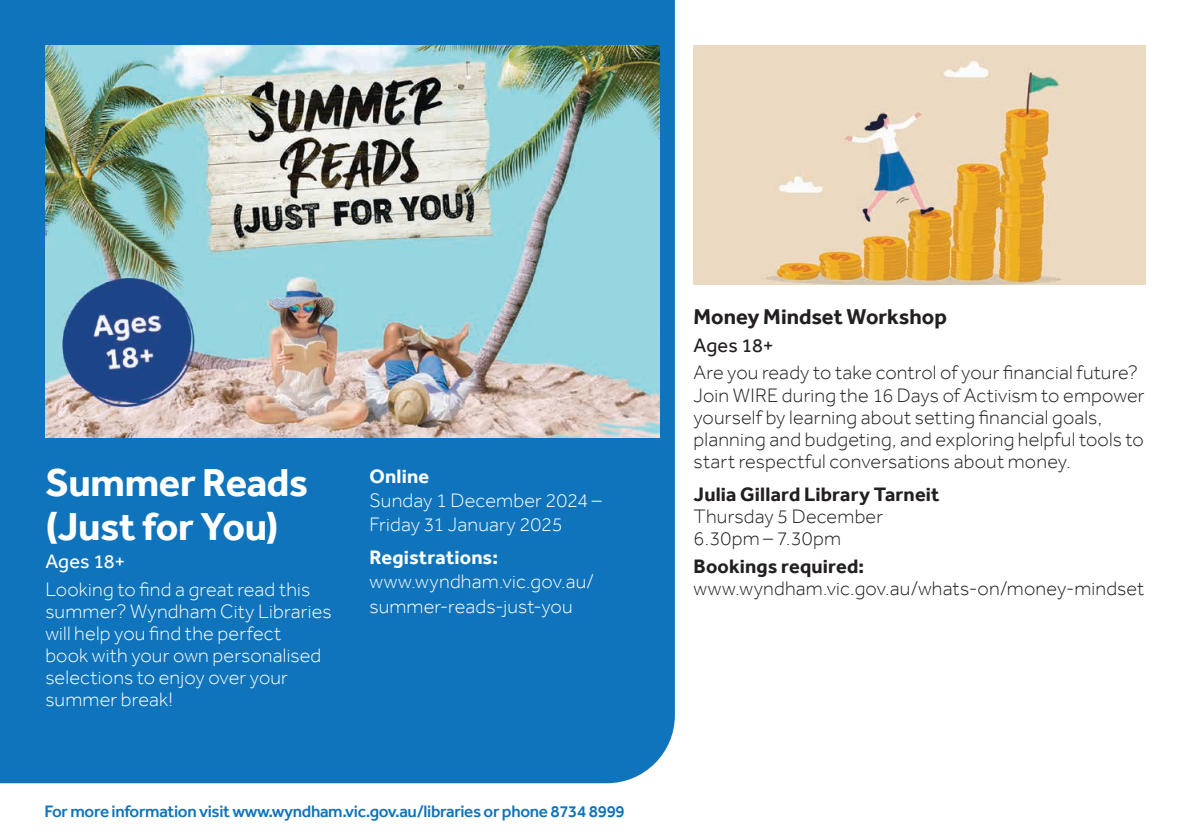
<style>
.page{position:relative;width:1191px;height:840px;background:#fff}
.page>*{position:absolute;margin:0;border:0;box-sizing:border-box;transform-origin:0 0}
.Feature_heading{font:700 40px/44px "Effra";letter-spacing:-.01em;color:#fff}
.t1{font:700 22px "Effra";color:#231f20}
.body{font:300 20px/22px "Effra";letter-spacing:.01em;color:#231f20}
.body-2{font:300 20px/22px "Effra";letter-spacing:.01em;color:#fff}
.Location{font:700 20px "Effra";letter-spacing:.01em;color:#231f20}
.Date_time{font:300 20px "Effra";letter-spacing:.01em;color:#231f20}
.Location-2{font:700 20px "Effra";letter-spacing:.01em;color:#fff}
.Age{font:20px "Effra";letter-spacing:.005em;color:#231f20}
.Age-2{font:20px "Effra";letter-spacing:.005em;color:#fff}
.t2{font:500 17px "Effra";letter-spacing:-.02em;color:#0f74bb}
</style>
<div class="page">
<div style="left:0;top:0;width:675px;height:782px;background:#0f74bb"></div>
<img style="left:45px;top:45px;width:614px;height:392px">
<img style="left:693px;top:45px;width:452px;height:240px">
<p class="Feature_heading" style="left:45px;top:460px;width:264px">Summer Reads (Just for You)</p>
<p class="Age-2" style="left:45px;top:549px;width:82px">Ages 18+</p>
<p class="body-2" style="left:45px;top:577px;width:288px">Looking to find a great read this summer? Wyndham City Libraries will help you find the perfect<br>book with your own personalised selections to enjoy over your summer break!</p>
<p class="Location-2" style="left:369px;top:464px;width:61px">Online</p>
<p class="body-2" style="left:369px;top:488px;width:234px;line-height:24px">Sunday 1 December 2024 –<br>Friday 31 January 2025</p>
<p class="Location-2" style="left:369px;top:545px;width:130px">Registrations:</p>
<p class="body-2" style="left:369px;top:569px;width:226px;line-height:24px">www.wyndham.vic.gov.au/ summer-reads-just-you</p>
<p class="t2" style="left:44px;top:801px;width:582px">For more information visit www.wyndham.vic.gov.au/libraries or phone 8734 8999</p>
<p class="t1" style="left:693px;top:303px;width:255px">Money Mindset Workshop</p>
<p class="Age" style="left:693px;top:333px;width:82px">Ages 18+</p>
<p class="body" style="left:693px;top:361px;width:452px">Are you ready to take control of your financial future?<br>Join WIRE during the 16 Days of Activism to empower yourself by learning about setting financial goals, planning and budgeting, and exploring helpful tools to start respectful conversations about money.</p>
<p class="Location" style="left:693px;top:482px;width:247px">Julia Gillard Library Tarneit</p>
<p class="Date_time" style="left:693px;top:504px;width:191px">Thursday 5 December</p>
<p class="Date_time" style="left:693px;top:526px;width:149px">6.30pm – 7.30pm</p>
<p class="Location" style="left:693px;top:553px;width:172px">Bookings required:</p>
<p class="body" style="left:693px;top:576px;width:452px">www.wyndham.vic.gov.au/whats-on/money-mindset</p>
</div>
